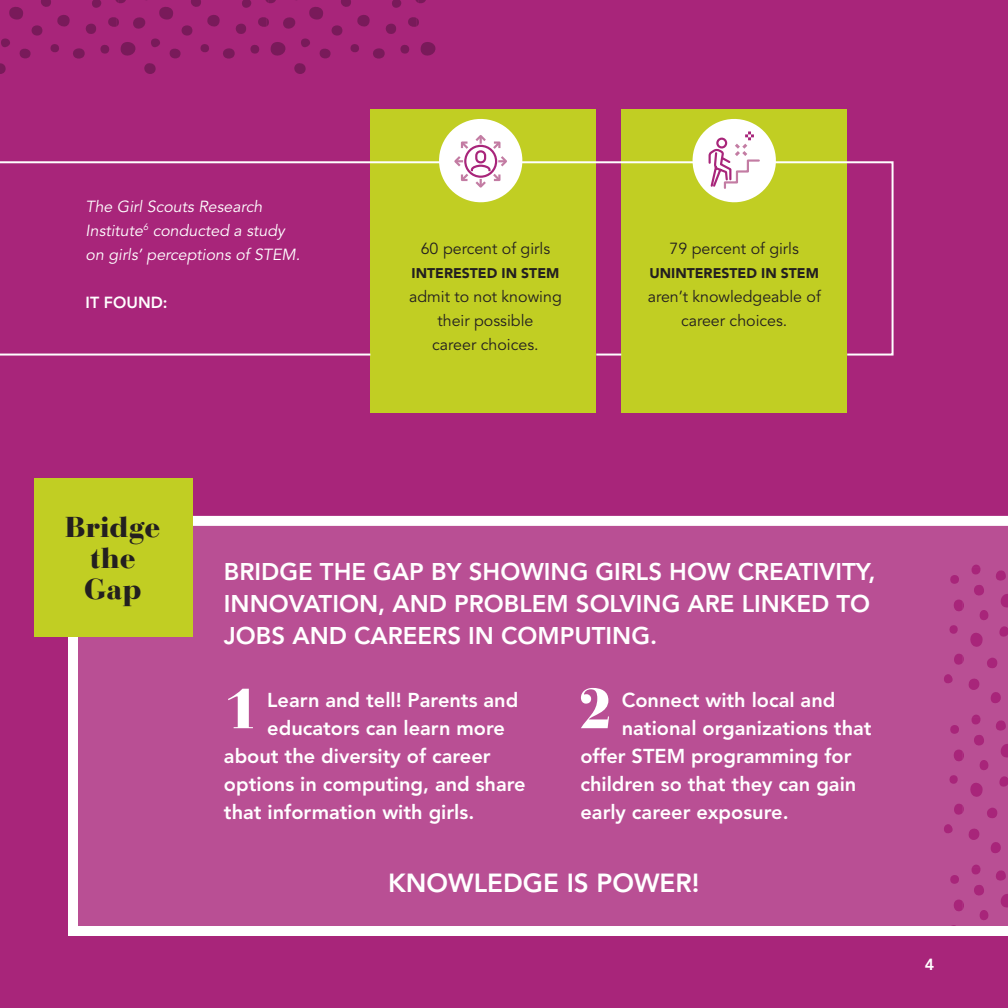
<style>
.page{position:relative;width:1008px;height:1008px;background:#a8257a}
.page>*{position:absolute;margin:0;border:0;box-sizing:border-box;transform-origin:0 0}
.t1{font:900 56.2px "Bauer Bodoni Std";color:#fff}
.t2{font:900 28.6px/30.8px "Bauer Bodoni Std";color:#231f20;text-align:center}
.t3{font:800 26px "Avenir";color:#fff}
.t4{font:800 24px/32px "Avenir";color:#fff}
.t5{font:800 20px "Avenir";color:#fff}
.t6{font:16px/24px "Avenir";color:#231f20;text-align:center}
.t7{font:italic 16px/24px "Avenir";color:#fff}
.t8{font:800 16px "Avenir";color:#fff}
.t9{font:900 14px "Avenir";color:#231f20}
</style>
<div class="page">
<svg style="left:0;top:0;width:436px;height:74px"></svg>
<div style="left:68px;top:516px;width:940px;height:420px;background:#b94f94"></div>
<div style="left:35px;top:479px;width:158px;height:158px;background:#c1ce23"></div>
<div style="left:370px;top:110px;width:226px;height:303px;background:#c1ce23"></div>
<div style="left:621px;top:110px;width:226px;height:303px;background:#c1ce23"></div>
<svg style="left:0;top:161px;width:894px;height:195px"></svg>
<hr style="left:596px;top:354px;width:25px;height:2px;background:#fff">
<svg style="left:433px;top:118px;width:95px;height:90px"></svg>
<svg style="left:687px;top:118px;width:95px;height:90px"></svg>
<p class="t7" style="left:86px;top:195px;width:216px">The Girl Scouts Research<br>Institute<sup>6</sup> conducted a study on girls’ perceptions of STEM.</p>
<p class="t8" style="left:86px;top:293px;width:84px">IT FOUND:</p>
<p class="t6" style="left:421px;top:237px;width:131px">60 percent of girls</p>
<p class="t9" style="left:412px;top:265px;width:149px">INTERESTED IN STEM</p>
<p class="t6" style="left:409px;top:285px;width:154px">admit to not knowing their possible<br>career choices.</p>
<p class="t6" style="left:669px;top:237px;width:131px">79 percent of girls</p>
<p class="t9" style="left:649px;top:265px;width:171px">UNINTERESTED IN STEM</p>
<p class="t6" style="left:648px;top:285px;width:175px">aren’t knowledgeable of career choices.</p>
<h2 class="t2" style="left:65px;top:512px;width:97px">Bridge the<br>Gap</h2>
<p class="t4" style="left:224px;top:556px;width:653px">BRIDGE THE GAP BY SHOWING GIRLS HOW CREATIVITY,<br>INNOVATION, AND PROBLEM SOLVING ARE LINKED TO<br>JOBS AND CAREERS IN COMPUTING.</p>
<h1 class="t1" style="left:224px;top:674px;width:36px">1</h1>
<h1 class="t1" style="left:578px;top:674px;width:36px">2</h1>
<p class="t5" style="left:267px;top:689px;width:253px">Learn and tell! Parents and</p>
<p class="t5" style="left:267px;top:717px;width:239px">educators can learn more</p>
<p class="t5" style="left:224px;top:745px;width:268px">about the diversity of career</p>
<p class="t5" style="left:224px;top:773px;width:303px">options in computing, and share</p>
<p class="t5" style="left:224px;top:801px;width:252px">that information with girls.</p>
<p class="t5" style="left:622px;top:689px;width:215px">Connect with local and</p>
<p class="t5" style="left:622px;top:717px;width:252px">national organizations that</p>
<p class="t5" style="left:580px;top:745px;width:273px">offer STEM programming for</p>
<p class="t5" style="left:580px;top:773px;width:277px">children so that they can gain</p>
<p class="t5" style="left:580px;top:801px;width:210px">early career exposure.</p>
<h3 class="t3" style="left:388px;top:868px;width:313px">KNOWLEDGE IS POWER!</h3>
<p class="t8" style="left:925px;top:955px;width:11px">4</p>
</div>
